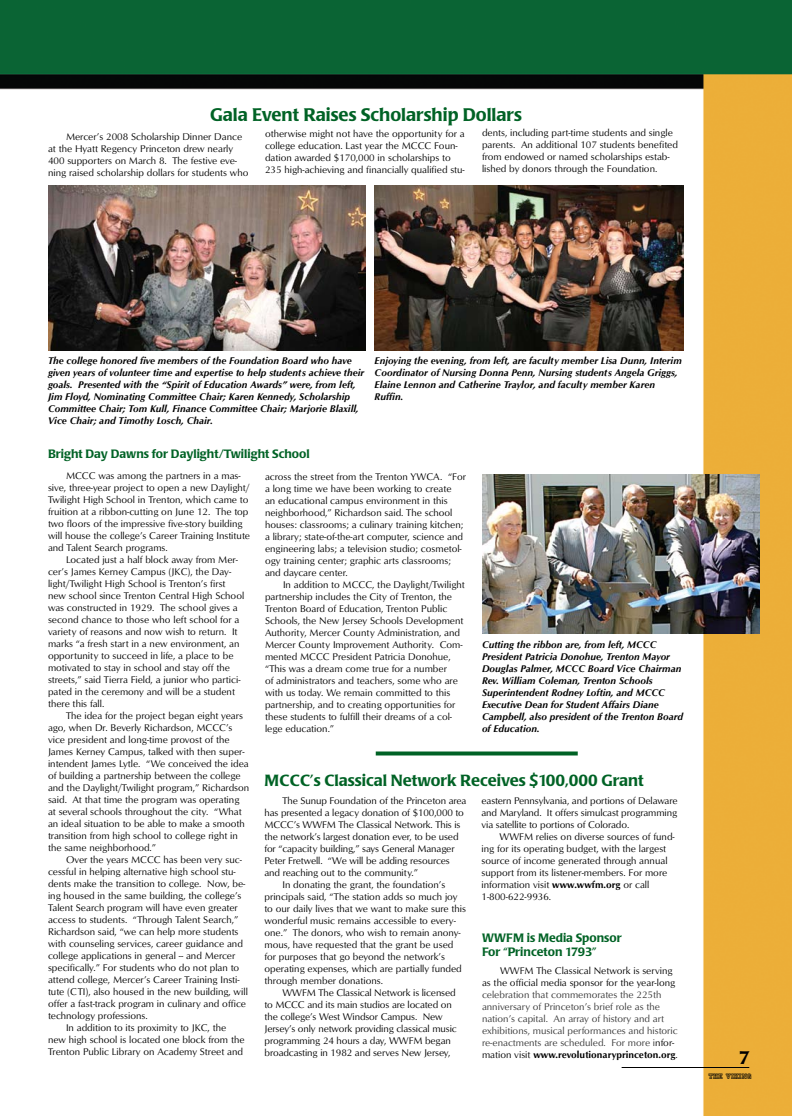
<style>
.page{position:relative;width:792px;height:1116px;background:#fff}
.page>*{position:absolute;margin:0;border:0;box-sizing:border-box;transform-origin:0 0}
.t1{font:500 18px "Poppl Laudatio";color:#006225}
.t2{font:500 18px "Poppl Laudatio";color:#000}
.t3{font:500 16px "Poppl Laudatio";color:#006225}
.t4{font:500 12px/14px "Poppl Laudatio";color:#006225}
.t5{font:10px/12px "Optimum Roman DTC";color:#000}
.t6{font:10px/12px "Optimum Bold Italic DTC";color:#000}
.t7{font:10px/12px "Optimum Roman DTC";color:#363636}
.t8{font:10px "Optimum Bold DTC";color:#000}
.t9{font:8px "Princetown LET";color:#000}
.s1{font-family:"Optimum Bold DTC"}
.s2{color:#000}
.s3{font-family:"Optimum Roman DTC"}
</style>
<div class="page">
<img style="left:0;top:0;width:792px;height:1116px">
<hr style="left:622px;top:1067px;width:127px;height:1px;background:#000">
<img style="left:48px;top:186px;width:318px;height:164px">
<img style="left:375px;top:186px;width:309px;height:164px">
<img style="left:482px;top:474px;width:278px;height:160px">
<svg style="left:376px;top:752px;width:202px;height:4px"></svg>
<h1 class="t1" style="left:210px;top:105px;width:313px">Gala Event Raises Scholarship Dollars</h1>
<p class="t5" style="left:48px;top:130px;width:202px;text-indent:18px">Mercer’s 2008 Scholarship Dinner Dance at the Hyatt Regency Princeton drew nearly 400 supporters on March 8. The festive eve&shy;ning raised scholarship dollars for students who</p>
<p class="t5" style="left:265px;top:128px;width:201px">otherwise might not have the opportunity for a college education. Last year the MCCC Foun&shy;dation awarded $170,000 in scholarships to 235 high-achieving and financially qualified stu-</p>
<p class="t5" style="left:482px;top:127px;width:197px">dents, including part-time students and single parents. An additional 107 students benefited from endowed or named scholarships estab&shy;lished by donors through the Foundation.</p>
<p class="t6" style="left:48px;top:354px;width:318px">The college honored five members of the Foundation Board who have given years of volunteer time and expertise to help students achieve their goals. Presented with the “Spirit of Education Awards” were, from left, Jim Floyd, Nominating Committee Chair; Karen Kennedy, Scholarship Committee Chair; Tom Kull, Finance Committee Chair; Marjorie Blaxill, Vice Chair; and Timothy Losch, Chair.</p>
<p class="t4" style="left:48px;top:447px;width:263px">Bright Day Dawns for Daylight/Twilight School</p>
<p class="t5" style="left:48px;top:469px;width:204px;text-indent:18px">MCCC was among the partners in a mas&shy;sive, three-year project to open a new Daylight/ Twilight High School in Trenton, which came to fruition at a ribbon-cutting on June 12. The top two floors of the impressive five-story building will house the college’s Career Training Institute and Talent Search programs.</p>
<p class="t5" style="left:48px;top:553px;width:198px;text-indent:18px">Located just a half block away from Mer&shy;cer’s James Kerney Campus (JKC), the Day&shy;light/Twilight High School is Trenton’s first new school since Trenton Central High School was constructed in 1929. The school gives a second chance to those who left school for a variety of reasons and now wish to return. It marks “a fresh start in a new environment, an opportunity to succeed in life, a place to be motivated to stay in school and stay off the streets,” said Tierra Field, a junior who partici&shy;pated in the ceremony and will be a student there this fall.</p>
<p class="t5" style="left:48px;top:709px;width:203px;text-indent:18px">The idea for the project began eight years ago, when Dr. Beverly Richardson, MCCC’s vice president and long-time provost of the James Kerney Campus, talked with then super&shy;intendent James Lytle. “We conceived the idea of building a partnership between the college and the Daylight/Twilight program,” Richardson said. At that time the program was operating at several schools throughout the city. “What an ideal situation to be able to make a smooth transition from high school to college right in the same neighborhood.”</p>
<p class="t5" style="left:66px;top:853px;width:177px">Over the years MCCC has been very suc-</p>
<p class="t5" style="left:48px;top:865px;width:189px">cessful in helping alternative high school stu-</p>
<p class="t5" style="left:48px;top:877px;width:199px">dents make the transition to college. Now, be-</p>
<p class="t5" style="left:48px;top:889px;width:195px">ing housed in the same building, the college’s</p>
<p class="t5" style="left:48px;top:901px;width:191px">Talent Search program will have even greater</p>
<p class="t5" style="left:48px;top:913px;width:192px">access to students. “Through Talent Search,”</p>
<p class="t5" style="left:48px;top:925px;width:192px">Richardson said, “we can help more students</p>
<p class="t5" style="left:48px;top:937px;width:196px">with counseling services, career guidance and</p>
<p class="t5" style="left:48px;top:949px;width:189px">college applications in general -- and Mercer</p>
<p class="t5" style="left:48px;top:961px;width:193px">specifically.” For students who do not plan to</p>
<p class="t5" style="left:48px;top:973px;width:193px">attend college, Mercer’s Career Training Insti-</p>
<p class="t5" style="left:48px;top:985px;width:201px">tute (CTI), also housed in the new building, will</p>
<p class="t5" style="left:48px;top:997px;width:200px">offer a fast-track program in culinary and office</p>
<p class="t5" style="left:48px;top:1009px;width:101px">technology professions.</p>
<p class="t5" style="left:66px;top:1021px;width:162px">In addition to its proximity to JKC, the</p>
<p class="t5" style="left:48px;top:1033px;width:198px">new high school is located one block from the</p>
<p class="t5" style="left:48px;top:1045px;width:196px">Trenton Public Library on Academy Street and</p>
<p class="t6" style="left:375px;top:355px;width:309px">Enjoying the evening, from left, are faculty member Lisa Dunn, Interim Coordinator of Nursing Donna Penn, Nursing students Angela Griggs, Elaine Lennon and Catherine Traylor, and faculty member Karen Ruffin.</p>
<p class="t5" style="left:265px;top:470px;width:203px">across the street from the Trenton YWCA. “For a long time we have been working to create<br>an educational campus environment in this neighborhood,” Richardson said. The school houses: classrooms; a culinary training kitchen; a library; state-of-the-art computer, science and engineering labs; a television studio; cosmetol&shy;ogy training center; graphic arts classrooms; and daycare center.</p>
<p class="t5" style="left:265px;top:578px;width:201px;text-indent:18px">In addition to MCCC, the Daylight/Twilight partnership includes the City of Trenton, the Trenton Board of Education, Trenton Public Schools, the New Jersey Schools Development Authority, Mercer County Administration, and Mercer County Improvement Authority. Com&shy;mented MCCC President Patricia Donohue, “This was a dream come true for a number<br>of administrators and teachers, some who are with us today. We remain committed to this partnership, and to creating opportunities for these students to fulfill their dreams of a col&shy;lege education.”</p>
<h2 class="t3" style="left:264px;top:771px;width:381px">MCCC’s Classical Network Receives $100,000 Grant</h2>
<p class="t5" style="left:282px;top:794px;width:185px">The Sunup Foundation of the Princeton area</p>
<p class="t5" style="left:264px;top:806px;width:201px">has presented a legacy donation of $100,000 to</p>
<p class="t5" style="left:264px;top:818px;width:198px">MCCC’s WWFM The Classical Network. This is</p>
<p class="t5" style="left:264px;top:830px;width:196px">the network’s largest donation ever, to be used</p>
<p class="t5" style="left:264px;top:842px;width:192px">for “capacity building,” says General Manager</p>
<p class="t5" style="left:264px;top:854px;width:187px">Peter Fretwell. “We will be adding resources</p>
<p class="t5" style="left:264px;top:866px;width:155px">and reaching out to the community.”</p>
<p class="t5" style="left:282px;top:878px;width:164px">In donating the grant, the foundation’s</p>
<p class="t5" style="left:264px;top:890px;width:195px">principals said, “The station adds so much joy</p>
<p class="t5" style="left:264px;top:902px;width:203px">to our daily lives that we want to make sure this</p>
<p class="t5" style="left:264px;top:914px;width:193px">wonderful music remains accessible to every-</p>
<p class="t5" style="left:264px;top:926px;width:198px">one.” The donors, who wish to remain anony-</p>
<p class="t5" style="left:264px;top:938px;width:190px">mous, have requested that the grant be used</p>
<p class="t5" style="left:264px;top:950px;width:182px">for purposes that go beyond the network’s</p>
<p class="t5" style="left:264px;top:962px;width:199px">operating expenses, which are partially funded</p>
<p class="t5" style="left:264px;top:974px;width:120px">through member donations.</p>
<p class="t5" style="left:282px;top:986px;width:175px">WWFM The Classical Network is licensed</p>
<p class="t5" style="left:264px;top:998px;width:189px">to MCCC and its main studios are located on</p>
<p class="t5" style="left:264px;top:1010px;width:180px">the college’s West Windsor Campus. New</p>
<p class="t5" style="left:264px;top:1022px;width:194px">Jersey’s only network providing classical music</p>
<p class="t5" style="left:264px;top:1034px;width:188px">programming 24 hours a day, WWFM began</p>
<p class="t5" style="left:264px;top:1046px;width:188px">broadcasting in 1982 and serves New Jersey,</p>
<p class="t6" style="left:482px;top:638px;width:203px">Cutting the ribbon are, from left, MCCC President Patricia Donohue, Trenton Mayor Douglas Palmer, MCCC Board Vice Chairman Rev. William Coleman, Trenton Schools Superintendent Rodney Loftin, and MCCC Executive Dean for Student Affairs Diane Campbell, also president of the Trenton Board of Education.</p>
<p class="t5" style="left:482px;top:794px;width:198px;text-align:justify">eastern Pennsylvania, and portions of Delaware and Maryland. It offers simulcast programming via satellite to portions of Colorado.</p>
<p class="t5" style="left:482px;top:830px;width:195px;text-indent:18px">WWFM relies on diverse sources of fund&shy;ing for its operating budget, with the largest source of income generated through annual support from its listener-members. For more information visit <span class="s1">www.wwfm.org</span> or call 1-800-622-9936.</p>
<p class="t4" style="left:482px;top:931px;width:141px">WWFM is Media Sponsor<br>For “Princeton 1793”</p>
<p class="t5" style="left:482px;top:965px;width:195px;text-align:right">WWFM The Classical Network is serving<br>as the official media sponsor for the year-long</p>
<p class="t7" style="left:482px;top:989px;width:197px">celebration that commemorates the 225th anniversary of Princeton’s brief role as the nation’s capital. An array of history and art exhibitions, musical performances and historic re-enactments are scheduled. For more i<span class="s2">nfor-</span></p>
<p class="t8" style="left:482px;top:1049px;width:197px"><span class="s3">mation visit</span> www.revolutionaryprinceton.org<span class="s3">.</span></p>
<h1 class="t2" style="left:739px;top:1047px;width:12px">7</h1>
<p class="t9" style="left:708px;top:1071px;width:45px">The Viking</p>
</div>
